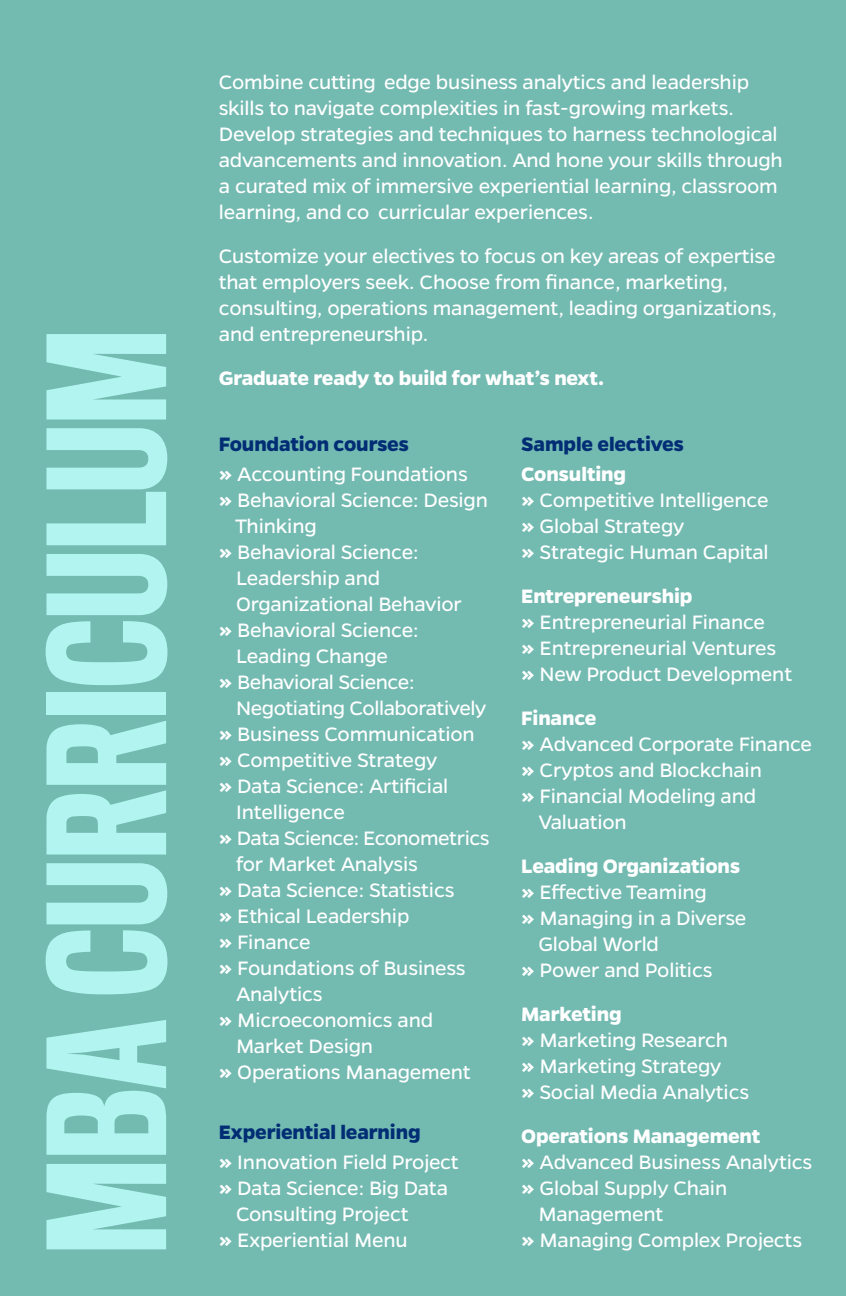
<style>
.page{position:relative;width:846px;height:1296px;background:#73bab1}
.page>*{position:absolute;margin:0;border:0;box-sizing:border-box;transform-origin:0 0}
.t1{font:500 150px "Titling Gothic FB Comp";color:#befffb}
.t2{font:22px/26px "Gentona";letter-spacing:-.01em;color:#fff}
.t3{font:700 22px "Gentona";letter-spacing:-.01em;color:#002d74}
.t4{font:700 22px "Gentona";letter-spacing:-.01em;color:#fff}
.s1{font-weight:700}
</style>
<div class="page">
<h1 class="t1" style="left:16px;top:1254px;width:926px;rotate:-90deg">MBA CURRICULUM</h1>
<p class="t2" style="left:219px;top:69px;width:565px">Combine cutting edge business analytics and leadership skills to navigate complexities in fast-growing markets.<br>Develop strategies and techniques to harness technological advancements and innovation. And hone your skills through a curated mix of immersive experiential learning, classroom learning, and co curricular experiences.</p>
<p class="t2" style="left:219px;top:243px;width:560px">Customize your electives to focus on key areas of expertise that employers seek. Choose from fnance, marketing, consulting, operations management, leading organizations, and entrepreneurship.</p>
<p class="t4" style="left:219px;top:365px;width:387px">Graduate ready to build for what’s next.</p>
<p class="t3" style="left:219px;top:431px;width:192px">Foundation courses</p>
<p class="t2" style="left:219px;top:461px;width:250px"><span class="s1">»</span> Accounting Foundations</p>
<p class="t2" style="left:219px;top:487px;width:271px"><span class="s1">»</span> Behavioral Science: Design</p>
<p class="t2" style="left:235px;top:513px;width:83px">Thinking</p>
<p class="t2" style="left:236px;top:539px;width:227px;text-indent:-17px"><span class="s1">»</span> Behavioral Science:<br>Leadership and<br>Organizational Behavior</p>
<p class="t2" style="left:219px;top:617px;width:201px"><span class="s1">»</span> Behavioral Science:</p>
<p class="t2" style="left:236px;top:643px;width:153px">Leading Change</p>
<p class="t2" style="left:219px;top:669px;width:197px"><span class="s1">»</span> Behavioral Science:</p>
<p class="t2" style="left:219px;top:695px;width:269px;text-indent:17px">Negotiating Collaboratively <span class="s1">»</span> Business Communication <span class="s1">»</span> Competitive Strategy<br><span class="s1">»</span> Data Science: Artifcial</p>
<p class="t2" style="left:219px;top:799px;width:272px;text-indent:17px">Intelligence<br><span class="s1">»</span> Data Science: Econometrics</p>
<p class="t2" style="left:219px;top:851px;width:248px;text-indent:17px">for Market Analysis<br><span class="s1">»</span> Data Science: Statistics <span class="s1">»</span> Ethical Leadership<br><span class="s1">»</span> Finance<br><span class="s1">»</span> Foundations of Business</p>
<p class="t2" style="left:236px;top:981px;width:88px">Analytics</p>
<p class="t2" style="left:219px;top:1007px;width:216px"><span class="s1">»</span> Microeconomics and</p>
<p class="t2" style="left:236px;top:1033px;width:138px">Market Design</p>
<p class="t2" style="left:219px;top:1059px;width:253px"><span class="s1">»</span> Operations Management</p>
<p class="t3" style="left:219px;top:1119px;width:203px">Experiential learning</p>
<p class="t2" style="left:219px;top:1149px;width:242px"><span class="s1">»</span> Innovation Field Project</p>
<p class="t2" style="left:219px;top:1175px;width:231px"><span class="s1">»</span> Data Science: Big Data</p>
<p class="t2" style="left:236px;top:1201px;width:174px">Consulting Project</p>
<p class="t2" style="left:219px;top:1227px;width:190px"><span class="s1">»</span> Experiential Menu</p>
<p class="t3" style="left:521px;top:431px;width:164px">Sample electives</p>
<p class="t2" style="left:521px;top:461px;width:249px"><span class="s1">Consulting<br>»</span> Competitive Intelligence <span class="s1">»</span> Global Strategy<br><span class="s1">»</span> Strategic Human Capital</p>
<p class="t2" style="left:521px;top:583px;width:273px"><span class="s1">Entrepreneurship<br>»</span> Entrepreneurial Finance<br><span class="s1">»</span> Entrepreneurial Ventures <span class="s1">»</span> New Product Development</p>
<p class="t2" style="left:521px;top:705px;width:292px"><span class="s1">Finance<br>»</span> Advanced Corporate Finance <span class="s1">»</span> Cryptos and Blockchain<br><span class="s1">»</span> Financial Modeling and</p>
<p class="t2" style="left:538px;top:809px;width:90px">Valuation</p>
<p class="t2" style="left:521px;top:853px;width:227px"><span class="s1">Leading Organizations »</span> Efective Teaming<br><span class="s1">»</span> Managing in a Diverse</p>
<p class="t2" style="left:521px;top:931px;width:193px;text-indent:17px">Global World<br><span class="s1">»</span> Power and Politics</p>
<p class="t2" style="left:521px;top:1001px;width:229px"><span class="s1">Marketing<br>»</span> Marketing Research<br><span class="s1">»</span> Marketing Strategy<br><span class="s1">»</span> Social Media Analytics</p>
<p class="t2" style="left:521px;top:1123px;width:292px"><span class="s1">Operations Management<br>»</span> Advanced Business Analytics <span class="s1">»</span> Global Supply Chain</p>
<p class="t2" style="left:521px;top:1201px;width:283px;text-indent:17px">Management<br><span class="s1">»</span> Managing Complex Projects</p>
</div>
